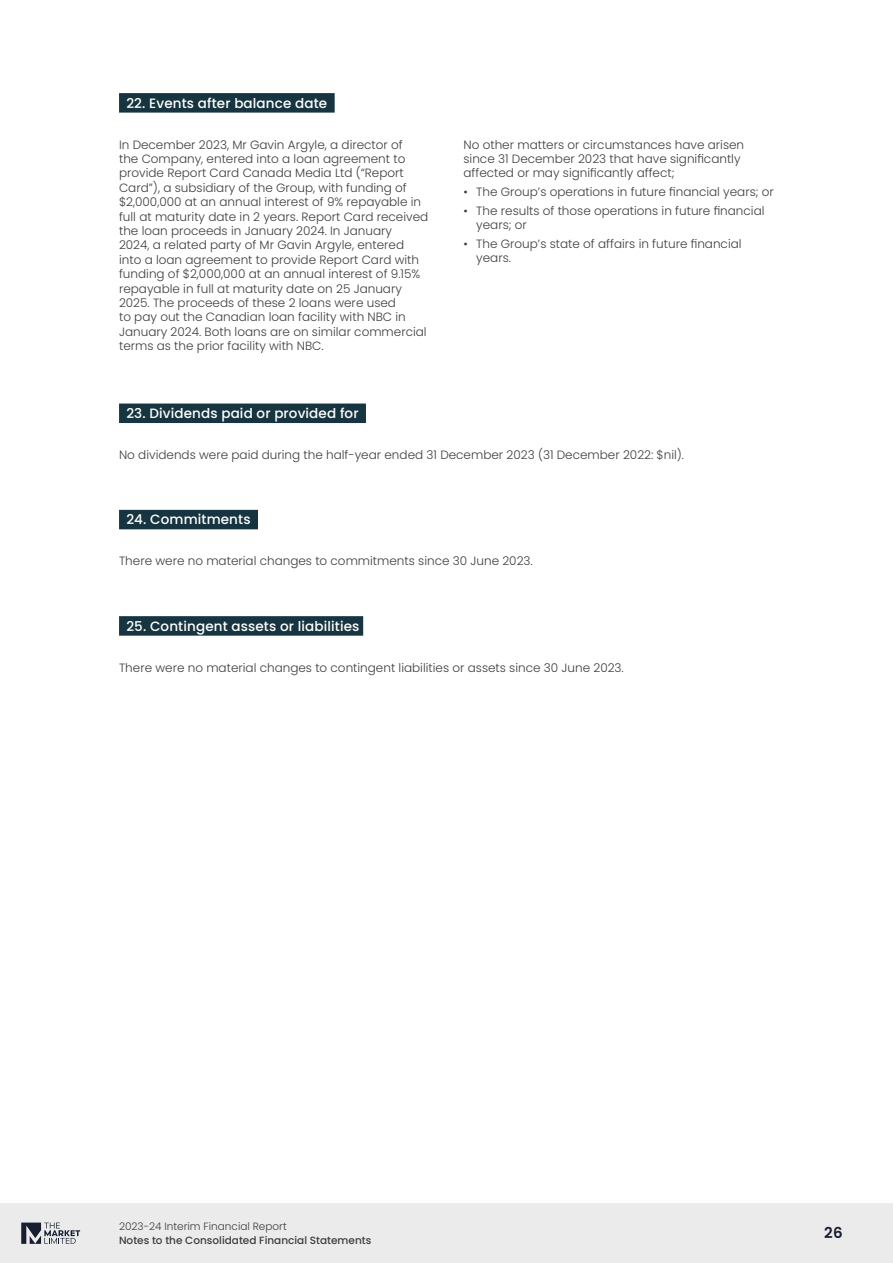
<style>
.page{position:relative;width:893px;height:1263px;background:#fff}
.page>*{position:absolute;margin:0;border:0;box-sizing:border-box;transform-origin:0 0}
.t1{font:600 15px "Poppins";color:#161e30}
.t2{font:500 13.5px "Poppins";letter-spacing:.01em;color:#fff}
.t3{font:300 12px/14.4px "Poppins";color:#3d3d3d}
.t4{font:500 10.5px "Poppins";color:#3d3d3d}
.t5{font:300 10.5px "Poppins";color:#3d3d3d}
</style>
<div class="page">
<div style="left:0;top:1203px;width:893px;height:60px;background:#ebebeb"></div>
<svg style="left:21px;top:1222px;width:59px;height:22px"></svg>
<div style="left:119px;top:403px;width:247px;height:20px;background:#173540"></div>
<div style="left:119px;top:93px;width:216px;height:20px;background:#173540"></div>
<div style="left:119px;top:510px;width:139px;height:19px;background:#173540"></div>
<div style="left:119px;top:616px;width:244px;height:20px;background:#173540"></div>
<p class="t2" style="left:126px;top:95px;width:202px">22. Events after balance date</p>
<p class="t3" style="left:119px;top:137px;width:311px">In December 2023, Mr Gavin Argyle, a director of<br>the Company, entered into a loan agreement to provide Report Card Canada Media Ltd (“Report Card”), a subsidiary of the Group, with funding of $2,000,000 at an annual interest of 9% repayable in full at maturity date in 2 years. Report Card received the loan proceeds in January 2024. In January<br>2024, a related party of Mr Gavin Argyle, entered into a loan agreement to provide Report Card with funding of $2,000,000 at an annual interest of 9.15% repayable in full at maturity date on 25 January 2025. The proceeds of these 2 loans were used<br>to pay out the Canadian loan facility with NBC in January 2024. Both loans are on similar commercial terms as the prior facility with NBC.</p>
<p class="t3" style="left:463px;top:137px;width:282px">No other matters or circumstances have arisen since 31 December 2023 that have significantly affected or may significantly affect;</p>
<p class="t3" style="left:463px;top:185px;width:312px">• The Group’s operations in future financial years; or</p>
<p class="t3" style="left:476px;top:203px;width:290px;text-indent:-13px">• The results of those operations in future financial years; or</p>
<p class="t3" style="left:476px;top:236px;width:267px;text-indent:-13px">• The Group’s state of affairs in future financial years.</p>
<p class="t2" style="left:126px;top:406px;width:234px">23. Dividends paid or provided for</p>
<p class="t3" style="left:119px;top:448px;width:566px">No dividends were paid during the half-year ended 31 December 2023 (31 December 2022: $nil).</p>
<p class="t2" style="left:126px;top:512px;width:126px">24. Commitments</p>
<p class="t3" style="left:119px;top:554px;width:415px">There were no material changes to commitments since 30 June 2023.</p>
<p class="t2" style="left:126px;top:618px;width:235px">25. Contingent assets or liabilities</p>
<p class="t3" style="left:119px;top:660px;width:506px">There were no material changes to contingent liabilities or assets since 30 June 2023.</p>
<p class="t5" style="left:119px;top:1220px;width:169px">2023-24 Interim Financial Report</p>
<p class="t4" style="left:119px;top:1234px;width:254px">Notes to the Consolidated Financial Statements</p>
<p class="t1" style="left:824px;top:1224px;width:20px">26</p>
</div>
